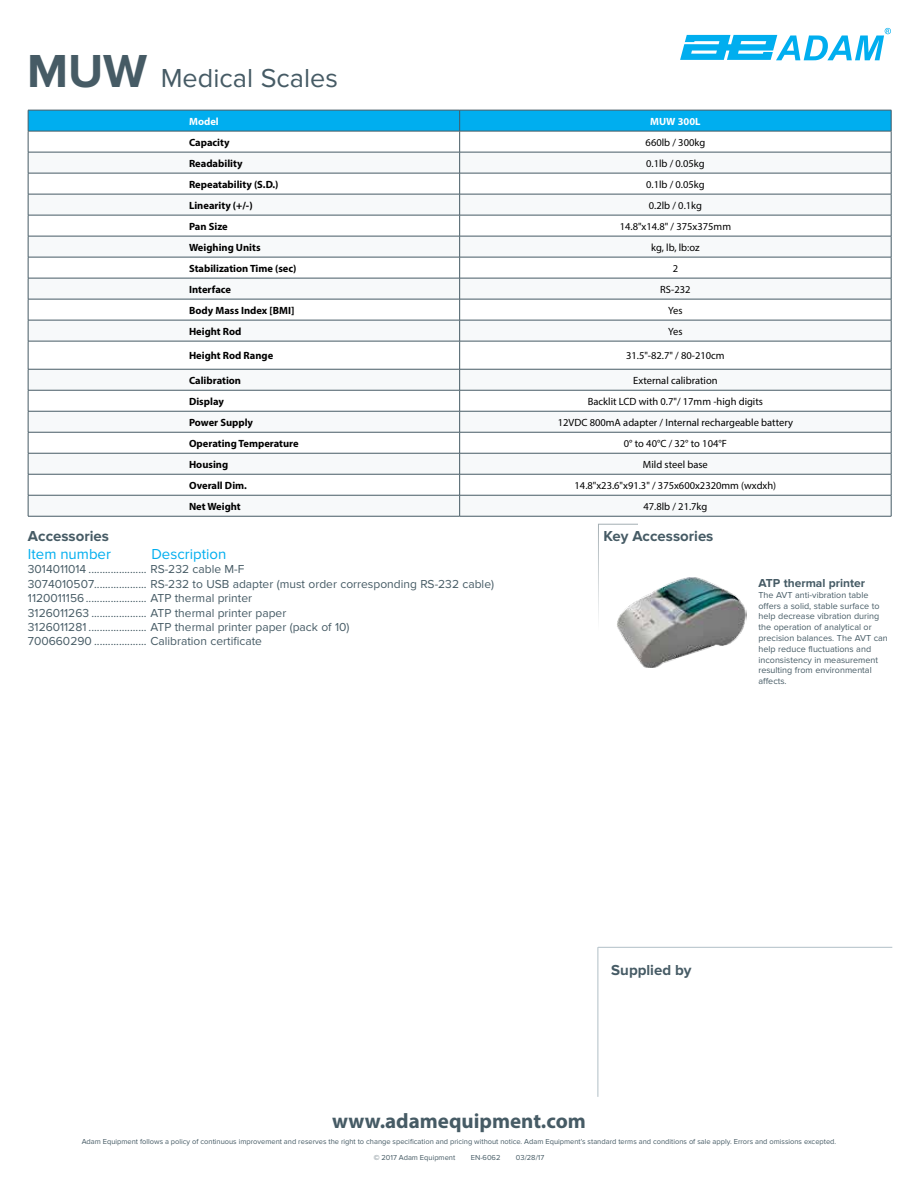
<style>
.page{position:relative;width:918px;height:1188px;background:#fff}
.page>*{position:absolute;margin:0;border:0;box-sizing:border-box;transform-origin:0 0}
.t1{font:27px "Proxima Nova";color:#465b65}
.t2{font:700 21px "Myriad Pro";color:#465b65}
.t3{font:700 15px "Proxima Nova";color:#465b65}
.t4{font:15px "Proxima Nova";color:#00aeef}
.t5{font:12px/14.4px "Proxima Nova";color:#465b65}
.t6{font:700 12px "Proxima Nova";color:#465b65}
.t7{font:10.5px "Myriad Pro";color:#000}
.t8{font:700 10.5px "Myriad Pro";color:#000}
.t9{font:700 10.5px "Myriad Pro";color:#fff}
.t10{font:9px/10.8px "Proxima Nova";color:#465b65}
.t11{font:7.5px/15.5px "Proxima Nova";color:#465b65}
.s1{font-weight:700;font-size:48px}
</style>
<div class="page">
<svg style="left:28px;top:110px;width:864px;height:406px"></svg>
<hr style="left:28px;top:516px;width:432px;height:1px;background:#465b65">
<hr style="left:460px;top:516px;width:431px;height:1px;background:#465b65">
<hr style="left:598px;top:947px;width:294px;height:1px;background:#b1bfc7">
<hr style="left:598px;top:947px;width:1px;height:150px;background:#b1bfc7">
<svg style="left:598px;top:523px;width:40px;height:96px"></svg>
<img style="left:617px;top:577px;width:129px;height:91px">
<svg style="left:680px;top:28px;width:211px;height:32px"></svg>
<h1 class="t1" style="left:27px;top:63px;width:313px"><span class="s1">MUW</span> Medical Scales</h1>
<p class="t9" style="left:189px;top:114px;width:31px">Model</p>
<p class="t9" style="left:650px;top:114px;width:52px">MUW 300L</p>
<p class="t8" style="left:189px;top:135px;width:42px">Capacity</p>
<p class="t7" style="left:646px;top:136px;width:61px">660lb / 300kg</p>
<p class="t8" style="left:189px;top:156px;width:55px">Readability</p>
<p class="t7" style="left:646px;top:157px;width:60px">0.1lb / 0.05kg</p>
<p class="t8" style="left:189px;top:177px;width:91px">Repeatability (S.D.)</p>
<p class="t7" style="left:646px;top:178px;width:60px">0.1lb / 0.05kg</p>
<p class="t8" style="left:189px;top:198px;width:65px">Linearity (+/-)</p>
<p class="t7" style="left:649px;top:199px;width:55px">0.2lb / 0.1kg</p>
<p class="t8" style="left:189px;top:219px;width:40px">Pan Size</p>
<p class="t7" style="left:620px;top:220px;width:113px">14.8"x14.8" / 375x375mm</p>
<p class="t8" style="left:189px;top:240px;width:73px">Weighing Units</p>
<p class="t7" style="left:651px;top:241px;width:50px">kg, lb, lb:oz</p>
<p class="t8" style="left:189px;top:261px;width:109px">Stabilization Time (sec)</p>
<p class="t7" style="left:673px;top:262px;width:7px">2</p>
<p class="t8" style="left:189px;top:282px;width:44px">Interface</p>
<p class="t7" style="left:660px;top:283px;width:32px">RS-232</p>
<p class="t8" style="left:189px;top:303px;width:107px">Body Mass Index [BMI]</p>
<p class="t7" style="left:668px;top:304px;width:16px">Yes</p>
<p class="t8" style="left:189px;top:324px;width:54px">Height Rod</p>
<p class="t7" style="left:668px;top:325px;width:16px">Yes</p>
<p class="t8" style="left:189px;top:349px;width:86px">Height Rod Range</p>
<p class="t7" style="left:626px;top:349px;width:100px">31.5"-82.7" / 80-210cm</p>
<p class="t8" style="left:189px;top:373px;width:54px">Calibration</p>
<p class="t7" style="left:633px;top:374px;width:86px">External calibration</p>
<p class="t8" style="left:189px;top:394px;width:36px">Display</p>
<p class="t7" style="left:588px;top:395px;width:177px">Backlit LCD with 0.7"/ 17mm -high digits</p>
<p class="t8" style="left:189px;top:415px;width:66px">Power Supply</p>
<p class="t7" style="left:558px;top:416px;width:237px">12VDC 800mA adapter / Internal rechargeable battery</p>
<p class="t8" style="left:189px;top:436px;width:111px">Operating Temperature</p>
<p class="t7" style="left:624px;top:437px;width:104px">0° to 40°C / 32° to 104°F</p>
<p class="t8" style="left:189px;top:457px;width:41px">Housing</p>
<p class="t7" style="left:643px;top:458px;width:66px">Mild steel base</p>
<p class="t8" style="left:189px;top:478px;width:59px">Overall Dim.</p>
<p class="t7" style="left:575px;top:479px;width:203px">14.8"x23.6"x91.3" / 375x600x2320mm (wxdxh)</p>
<p class="t8" style="left:189px;top:499px;width:53px">Net Weight</p>
<p class="t7" style="left:643px;top:500px;width:65px">47.8lb / 21.7kg</p>
<p class="t3" style="left:28px;top:527px;width:83px">Accessories</p>
<p class="t4" style="left:28px;top:545px;width:85px">Item number</p>
<p class="t4" style="left:151px;top:545px;width:76px">Description</p>
<p class="t5" style="left:28px;top:562px;width:468px">3014011014 ..................... RS-232 cable M-F<br>3074010507................... RS-232 to USB adapter (must order corresponding RS-232 cable)<br>1120011156...................... ATP thermal printer<br>3126011263 .................... ATP thermal printer paper<br>3126011281 ..................... ATP thermal printer paper (pack of 10)<br>700660290 ................... Calibration certificate</p>
<p class="t3" style="left:603px;top:527px;width:112px">Key Accessories</p>
<p class="t6" style="left:758px;top:576px;width:108px">ATP thermal printer</p>
<p class="t10" style="left:758px;top:590px;width:131px">The AVT anti-vibration table offers a solid, stable surface to help decrease vibration during the operation of analytical or precision balances. The AVT can help reduce fluctuations and inconsistency in measurement resulting from environmental affects.</p>
<p class="t3" style="left:611px;top:961px;width:82px">Supplied by</p>
<h2 class="t2" style="left:332px;top:1107px;width:255px">www.adamequipment.com</h2>
<p class="t11" style="left:374px;top:1134px;width:464px;text-indent:-292px">Adam Equipment follows a policy of continuous improvement and reserves the right to change specification and pricing without notice. Adam Equipment’s standard terms and conditions of sale apply. Errors and omissions excepted. © 2017 Adam Equipment</p>
<p class="t11" style="left:471px;top:1150px;width:31px">EN-6062</p>
<p class="t11" style="left:516px;top:1150px;width:30px">03/28/17</p>
</div>
